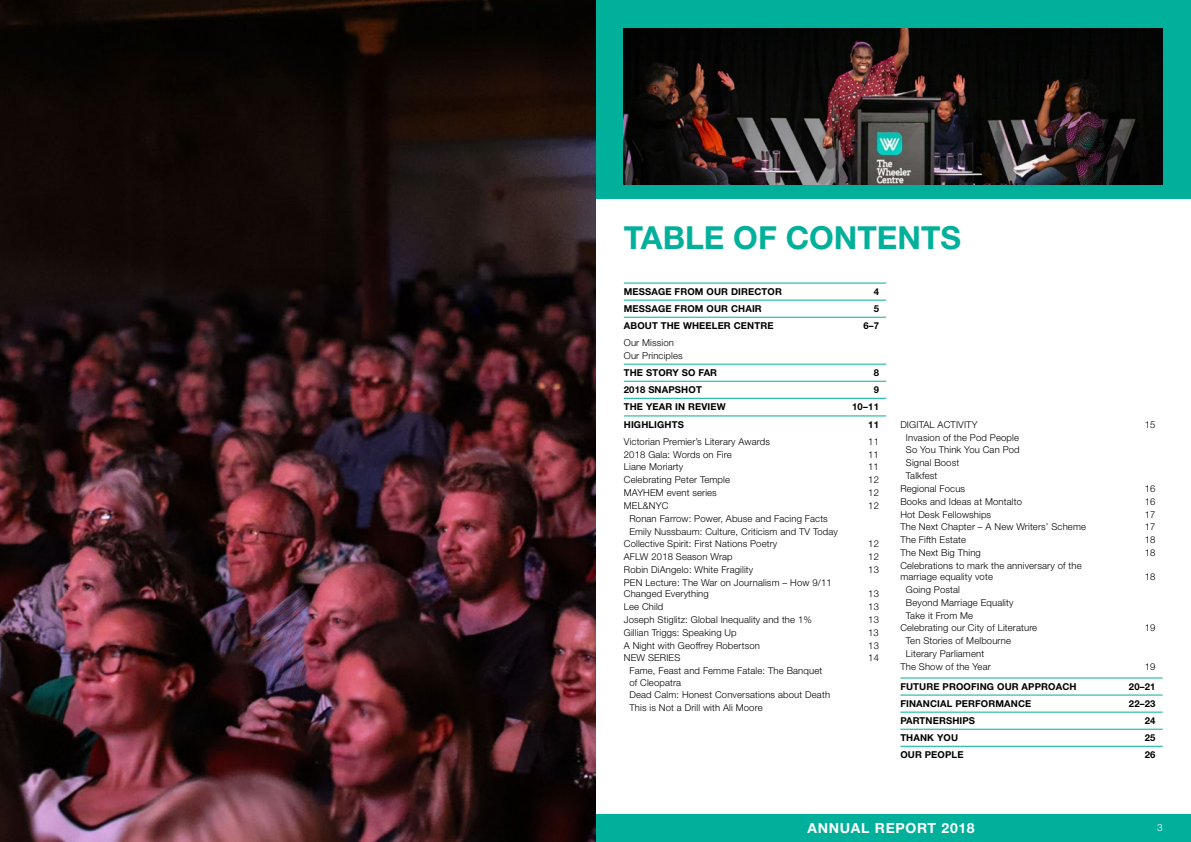
<style>
.page{position:relative;width:1191px;height:842px;background:#fff}
.page>*{position:absolute;margin:0;border:0;box-sizing:border-box;transform-origin:0 0}
.t1{font:700 31.8px "Helvetica Neue LT Std";color:#00b09a}
.t2{font:700 14px "Helvetica Neue LT Std";letter-spacing:.05em;color:#fff}
.t3{font:300 10px "Helvetica Neue LT Std";color:#fff}
.t4{font:300 9.5px/11.4px "Helvetica Neue LT Std";letter-spacing:.015em;color:#000}
.t5{font:700 9.5px "Helvetica Neue LT Std";letter-spacing:.015em;color:#000}
</style>
<div class="page">
<div style="left:595px;top:0;width:596px;height:198px;background:#00b09a"></div>
<div style="left:595px;top:814px;width:596px;height:28px;background:#00b09a"></div>
<img style="left:624px;top:28px;width:538px;height:156px">
<hr style="left:624px;top:283px;width:262px;height:1px;background:#00b09a">
<hr style="left:624px;top:300px;width:262px;height:1px;background:#00b09a">
<hr style="left:624px;top:317px;width:262px;height:1px;background:#00b09a">
<hr style="left:624px;top:364px;width:262px;height:1px;background:#00b09a">
<hr style="left:624px;top:381px;width:262px;height:1px;background:#00b09a">
<hr style="left:624px;top:398px;width:262px;height:1px;background:#00b09a">
<img style="left:0;top:0;width:595px;height:842px">
<hr style="left:624px;top:415px;width:262px;height:1px;background:#00b09a">
<hr style="left:900px;top:677px;width:262px;height:1px;background:#00b09a">
<hr style="left:900px;top:694px;width:262px;height:1px;background:#00b09a">
<hr style="left:900px;top:712px;width:262px;height:1px;background:#00b09a">
<hr style="left:900px;top:729px;width:262px;height:1px;background:#00b09a">
<hr style="left:900px;top:746px;width:262px;height:1px;background:#00b09a">
<h1 class="t1" style="left:624px;top:218px;width:339px">TABLE OF CONTENTS</h1>
<p class="t5" style="left:624px;top:286px;width:160px">MESSAGE FROM OUR DIRECTOR</p>
<p class="t5" style="left:873px;top:286px;width:7px">4</p>
<p class="t5" style="left:624px;top:303px;width:139px">MESSAGE FROM OUR CHAIR</p>
<p class="t5" style="left:873px;top:303px;width:7px">5</p>
<p class="t5" style="left:624px;top:320px;width:151px">ABOUT THE WHEELER CENTRE</p>
<p class="t5" style="left:863px;top:320px;width:17px">6–7</p>
<p class="t4" style="left:624px;top:336px;width:60px;line-height:12.8px">Our Mission<br>Our Principles</p>
<p class="t5" style="left:624px;top:367px;width:95px">THE STORY SO FAR</p>
<p class="t5" style="left:873px;top:367px;width:7px">8</p>
<p class="t5" style="left:624px;top:384px;width:79px">2018 SNAPSHOT</p>
<p class="t5" style="left:873px;top:384px;width:7px">9</p>
<p class="t5" style="left:624px;top:401px;width:103px">THE YEAR IN REVIEW</p>
<p class="t5" style="left:852px;top:401px;width:28px">10–11</p>
<p class="t5" style="left:624px;top:418px;width:62px">HIGHLIGHTS</p>
<p class="t5" style="left:868px;top:418px;width:12px">11</p>
<p class="t4" style="left:624px;top:436px;width:148px">Victorian Premier’s Literary Awards</p>
<p class="t4" style="left:868px;top:436px;width:12px">11</p>
<p class="t4" style="left:624px;top:448px;width:109px">2018 Gala: Words on Fire</p>
<p class="t4" style="left:868px;top:448px;width:12px">11</p>
<p class="t4" style="left:624px;top:461px;width:61px">Liane Moriarty</p>
<p class="t4" style="left:868px;top:461px;width:12px">11</p>
<p class="t4" style="left:624px;top:474px;width:108px">Celebrating Peter Temple</p>
<p class="t4" style="left:868px;top:474px;width:12px">12</p>
<p class="t4" style="left:624px;top:487px;width:95px">MAYHEM event series</p>
<p class="t4" style="left:868px;top:487px;width:12px">12</p>
<p class="t4" style="left:624px;top:500px;width:46px">MEL&amp;NYC</p>
<p class="t4" style="left:868px;top:500px;width:12px">12</p>
<p class="t4" style="left:629px;top:512px;width:200px">Ronan Farrow: Power, Abuse and Facing Facts</p>
<p class="t4" style="left:629px;top:525px;width:210px">Emily Nussbaum: Culture, Criticism and TV Today</p>
<p class="t4" style="left:624px;top:538px;width:155px">Collective Spirit: First Nations Poetry</p>
<p class="t4" style="left:868px;top:538px;width:12px">12</p>
<p class="t4" style="left:624px;top:551px;width:110px">AFLW 2018 Season Wrap</p>
<p class="t4" style="left:868px;top:551px;width:12px">12</p>
<p class="t4" style="left:624px;top:564px;width:131px">Robin DiAngelo: White Fragility</p>
<p class="t4" style="left:868px;top:564px;width:12px">13</p>
<p class="t4" style="left:624px;top:576px;width:209px">PEN Lecture: The War on Journalism – How 9/11<br>Changed Everything</p>
<p class="t4" style="left:868px;top:588px;width:12px">13</p>
<p class="t4" style="left:624px;top:601px;width:41px">Lee Child</p>
<p class="t4" style="left:868px;top:601px;width:12px">13</p>
<p class="t4" style="left:624px;top:614px;width:190px">Joseph Stiglitz: Global Inequality and the 1%</p>
<p class="t4" style="left:868px;top:614px;width:12px">13</p>
<p class="t4" style="left:624px;top:626px;width:114px">Gillian Triggs: Speaking Up</p>
<p class="t4" style="left:868px;top:626px;width:12px">13</p>
<p class="t4" style="left:624px;top:639px;width:138px">A Night with Geoffrey Robertson</p>
<p class="t4" style="left:868px;top:639px;width:12px">13</p>
<p class="t4" style="left:624px;top:652px;width:58px">NEW SERIES</p>
<p class="t4" style="left:868px;top:652px;width:12px">14</p>
<p class="t4" style="left:629px;top:665px;width:194px">Fame, Feast and Femme Fatale: The Banquet of Cleopatra</p>
<p class="t4" style="left:629px;top:688px;width:202px;line-height:12.8px">Dead Calm: Honest Conversations about Death<br>This is Not a Drill with Ali Moore</p>
<p class="t4" style="left:900px;top:418px;width:79px">DIGITAL ACTIVITY</p>
<p class="t4" style="left:1144px;top:418px;width:12px">15</p>
<p class="t4" style="left:906px;top:431px;width:115px">Invasion of the Pod People</p>
<p class="t4" style="left:906px;top:444px;width:115px">So You Think You Can Pod</p>
<p class="t4" style="left:906px;top:457px;width:55px">Signal Boost</p>
<p class="t4" style="left:906px;top:470px;width:33px">Talkfest</p>
<p class="t4" style="left:900px;top:483px;width:66px">Regional Focus</p>
<p class="t4" style="left:1144px;top:483px;width:12px">16</p>
<p class="t4" style="left:900px;top:495px;width:123px">Books and Ideas at Montalto</p>
<p class="t4" style="left:1144px;top:495px;width:12px">16</p>
<p class="t4" style="left:900px;top:508px;width:92px">Hot Desk Fellowships</p>
<p class="t4" style="left:1144px;top:508px;width:12px">17</p>
<p class="t4" style="left:900px;top:521px;width:187px">The Next Chapter – A New Writers’ Scheme</p>
<p class="t4" style="left:1144px;top:521px;width:12px">17</p>
<p class="t4" style="left:900px;top:534px;width:67px">The Fifth Estate</p>
<p class="t4" style="left:1144px;top:534px;width:12px">18</p>
<p class="t4" style="left:900px;top:547px;width:82px">The Next Big Thing</p>
<p class="t4" style="left:1144px;top:547px;width:12px">18</p>
<p class="t4" style="left:900px;top:559px;width:183px">Celebrations to mark the anniversary of the marriage equality vote</p>
<p class="t4" style="left:1144px;top:571px;width:12px">18</p>
<p class="t4" style="left:906px;top:584px;width:56px">Going Postal</p>
<p class="t4" style="left:906px;top:596px;width:109px">Beyond Marriage Equality</p>
<p class="t4" style="left:906px;top:609px;width:69px">Take it From Me</p>
<p class="t4" style="left:900px;top:622px;width:138px">Celebrating our City of Literature</p>
<p class="t4" style="left:1144px;top:622px;width:12px">19</p>
<p class="t4" style="left:906px;top:635px;width:107px">Ten Stories of Melbourne</p>
<p class="t4" style="left:906px;top:648px;width:80px">Literary Parliament</p>
<p class="t4" style="left:900px;top:661px;width:92px">The Show of the Year</p>
<p class="t4" style="left:1144px;top:661px;width:12px">19</p>
<p class="t5" style="left:900px;top:680px;width:178px">FUTURE PROOFING OUR APPROACH</p>
<p class="t5" style="left:1129px;top:680px;width:28px">20–21</p>
<p class="t5" style="left:900px;top:698px;width:133px">FINANCIAL PERFORMANCE</p>
<p class="t5" style="left:1129px;top:698px;width:28px">22–23</p>
<p class="t5" style="left:900px;top:715px;width:76px">PARTNERSHIPS</p>
<p class="t5" style="left:1144px;top:715px;width:12px">24</p>
<p class="t5" style="left:900px;top:732px;width:59px">THANK YOU</p>
<p class="t5" style="left:1144px;top:732px;width:12px">25</p>
<p class="t5" style="left:900px;top:749px;width:65px">OUR PEOPLE</p>
<p class="t5" style="left:1144px;top:749px;width:12px">26</p>
<h2 class="t2" style="left:807px;top:819px;width:169px">ANNUAL REPORT 2018</h2>
<p class="t3" style="left:1157px;top:822px;width:7px">3</p>
</div>
